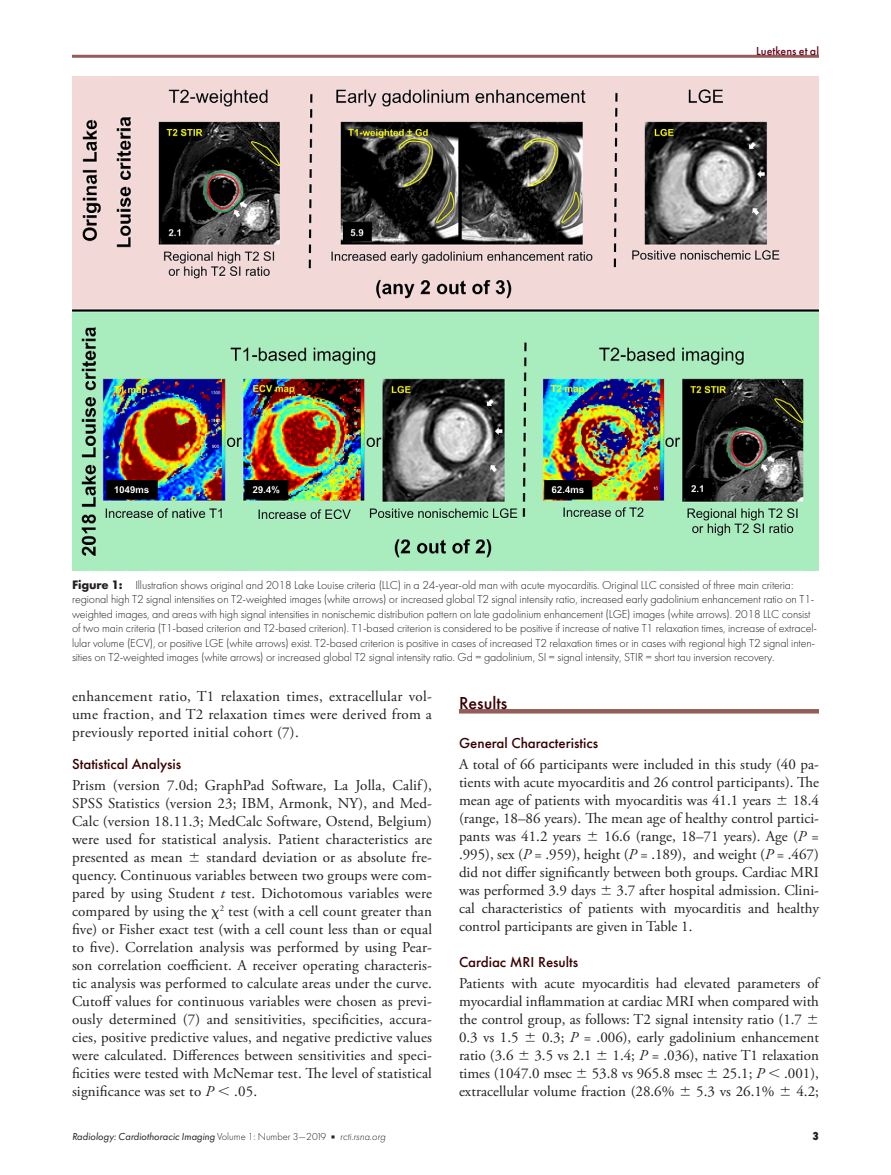
<style>
.page{position:relative;width:891px;height:1175px;background:#fff}
.page>*{position:absolute;margin:0;border:0;box-sizing:border-box;transform-origin:0 0}
.t1{font:500 18px "Futura PT";color:#380001}
.t2{font:15px/18px "Adobe Garamond Pro";color:#231f20;text-align:justify}
.t3{font:500 15px "Futura PT";color:#380001}
.t4{font:300 12px/14.4px "Futura PT";letter-spacing:-.01em;color:#231f20}
.t5{font:500 12px "Futura PT";color:#65051c}
.t6{font:800 12px "Futura PT Cond";color:#231f20}
.t7{font:italic 10.5px "Futura PT";color:#231f20}
.s1{font-weight:700;font-size:12.75px}
.s2{font-family:"Universal Greekwith Math Pi"}
.s3{font-style:italic}
.s4{font-weight:300;font-style:normal}
.s5{font-family:"Universal Newswith Comm Pi";font-style:normal;font-size:6px}
.s6{font-weight:300}
</style>
<div class="page">
<hr style="left:72px;top:55px;width:747px;height:3px;background:#965c59">
<hr style="left:459px;top:709px;width:360px;height:4px;background:#965c59">
<img style="left:72px;top:77px;width:747px;height:493px">
<p class="t5" style="left:756px;top:44px;width:64px">Luetkens et al</p>
<p class="t4" style="left:72px;top:578px;width:747px"><span class="s1">Figure 1:</span> Illustration shows original and 2018 Lake Louise criteria (LLC) in a 24-year-old man with acute myocarditis. Original LLC consisted of three main criteria: regional high T2 signal intensities on T2-weighted images (white arrows) or increased global T2 signal intensity ratio, increased early gadolinium enhancement ratio on T1- weighted images, and areas with high signal intensities in nonischemic distribution pattern on late gadolinium enhancement (LGE) images (white arrows). 2018 LLC consist of two main criteria (T1-based criterion and T2-based criterion). T1-based criterion is considered to be positive if increase of native T1 relaxation times, increase of extracel&shy;lular volume (ECV), or positive LGE (white arrows) exist. T2-based criterion is positive in cases of increased T2 relaxation times or in cases with regional high T2 signal inten&shy;sities on T2-weighted images (white arrows) or increased global T2 signal intensity ratio. Gd = gadolinium, SI = signal intensity, STIR = short tau inversion recovery.</p>
<p class="t1" style="left:459px;top:692px;width:50px">Results</p>
<p class="t3" style="left:459px;top:734px;width:141px">General Characteristics</p>
<p class="t2" style="left:459px;top:756px;width:362px">A total of 66 participants were included in this study (40 pa&shy;tients with acute myocarditis and 26 control participants). The mean age of patients with myocarditis was 41.1 years <span class="s2">6</span> 18.4 (range, 18–86 years). The mean age of healthy control partici&shy;pants was 41.2 years <span class="s2">6</span> 16.6 (range, 18–71 years). Age (<span class="s3">P</span> = .995), sex (<span class="s3">P</span> = .959), height (<span class="s3">P</span> = .189), and weight (<span class="s3">P</span> = .467) did not differ significantly between both groups. Cardiac MRI was performed 3.9 days <span class="s2">6</span> 3.7 after hospital admission. Clini&shy;cal characteristics of patients with myocarditis and healthy control participants are given in Table 1.</p>
<p class="t3" style="left:459px;top:953px;width:121px">Cardiac MRI Results</p>
<p class="t2" style="left:459px;top:975px;width:362px">Patients with acute myocarditis had elevated parameters of myocardial inflammation at cardiac MRI when compared with the control group, as follows: T2 signal intensity ratio (1.7 <span class="s2">6<br></span>0.3 vs 1.5 <span class="s2">6</span> 0.3; <span class="s3">P</span> = .006), early gadolinium enhancement ratio (3.6 <span class="s2">6</span> 3.5 vs 2.1 <span class="s2">6</span> 1.4; <span class="s3">P</span> = .036), native T1 relaxation times (1047.0 msec <span class="s2">6</span> 53.8 vs 965.8 msec <span class="s2">6</span> 25.1; <span class="s3">P</span> <span class="s2">,</span> .001), extracellular volume fraction (28.6% <span class="s2">6</span> 5.3 vs 26.1% <span class="s2">6</span> 4.2;</p>
<p class="t2" style="left:72px;top:688px;width:362px">enhancement ratio, T1 relaxation times, extracellular vol&shy;ume fraction, and T2 relaxation times were derived from a previously reported initial cohort (7).</p>
<p class="t3" style="left:72px;top:755px;width:111px">Statistical Analysis</p>
<p class="t2" style="left:72px;top:776px;width:362px">Prism (version 7.0d; GraphPad Software, La Jolla, Calif), SPSS Statistics (version 23; IBM, Armonk, NY), and Med-Calc (version 18.11.3; MedCalc Software, Ostend, Belgium) were used for statistical analysis. Patient characteristics are presented as mean <span class="s2">6</span> standard deviation or as absolute fre&shy;quency. Continuous variables between two groups were com&shy;pared by using Student <span class="s3">t</span> test. Dichotomous variables were compared by using the <span class="s2">x</span><sup>2</sup> test (with a cell count greater than five) or Fisher exact test (with a cell count less than or equal to five). Correlation analysis was performed by using Pear&shy;son correlation coefficient. A receiver operating characteris&shy;tic analysis was performed to calculate areas under the curve.<br>Cutoff values for continuous variables were chosen as previ&shy;ously determined (7) and sensitivities, specificities, accura&shy;cies, positive predictive values, and negative predictive values were calculated. Differences between sensitivities and speci&shy;ficities were tested with McNemar test. The level of statistical significance was set to <span class="s3">P</span> <span class="s2">,</span> .05.</p>
<p class="t7" style="left:72px;top:1130px;width:315px">Radiology: Cardiothoracic Imaging <span class="s4">Volume 1: Number 3—2019</span> <span class="s5">n</span> <span class="s6">rcti.rsna.org</span></p>
<p class="t6" style="left:813px;top:1128px;width:8px">3</p>
</div>
